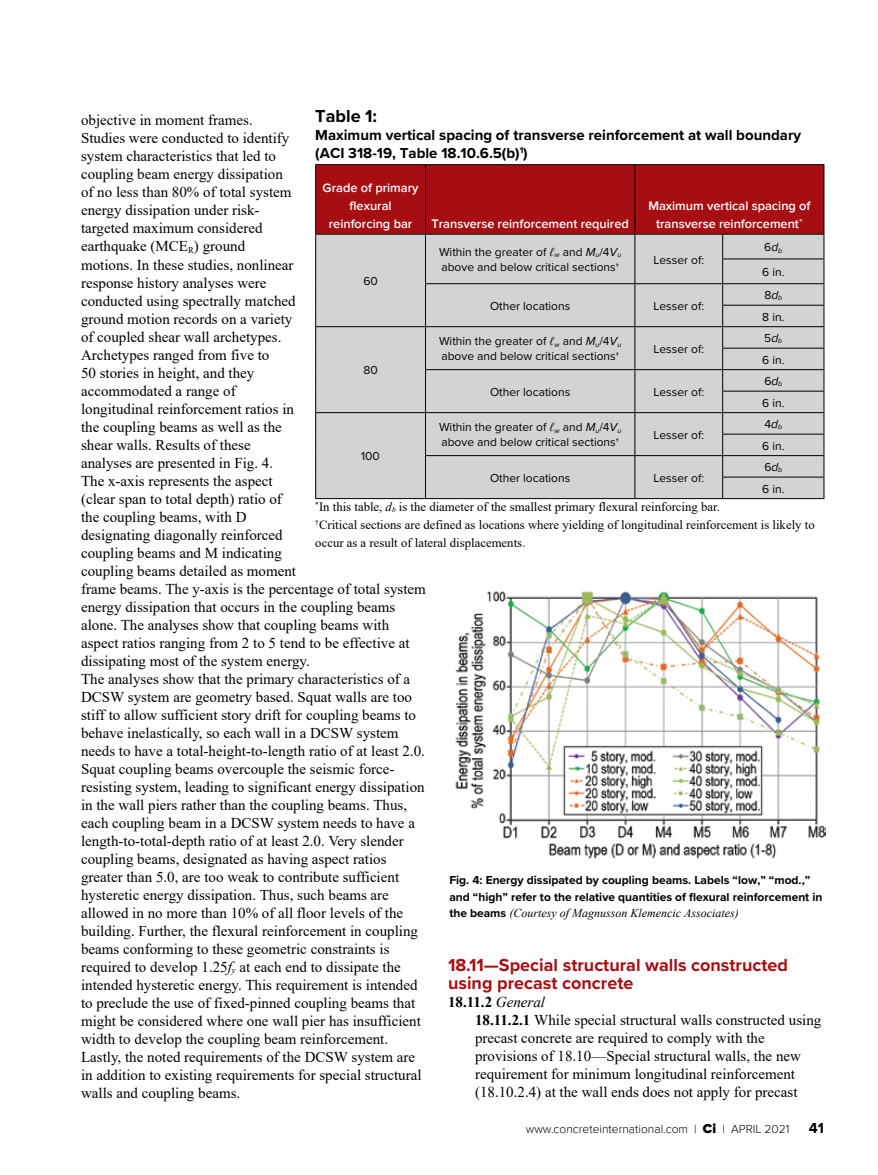
<style>
.page{position:relative;width:878px;height:1175px;background:#fff}
.page>*{position:absolute;margin:0;border:0;box-sizing:border-box;transform-origin:0 0}
.t1{font:700 18px/18px "Proxima Nova";color:#a70e13}
.t2{font:700 18px "Proxima Nova";color:#000}
.t3{font:15px/18px "Times New Roman";color:#000}
.t4{font:700 15px/18px "Proxima Nova";color:#000}
.t5{font:12.75px/18px "Times New Roman";color:#000}
.t6{font:600 12.75px/18px "Proxima Nova";color:#fff;text-align:center}
.t7{font:12px/21.5px "Proxima Nova";color:#000}
.t8{font:700 12px/16.5px "Proxima Nova";color:#000}
.t9{font:italic 12px "Times New Roman";color:#000}
.t10{font:300 12px "Proxima Nova";color:#000}
.s1{font-style:italic}
.s2{font-family:"Times New Roman";font-style:italic}
.s3{font-size:15px;color:#0563c1}
.s4{font-family:"Proxima Nova";font-weight:700;font-style:normal}
.s5{font-weight:700}
.s6{font-weight:900;font-size:13.5px}
</style>
<div class="page">
<img style="left:455px;top:591px;width:370px;height:268px">
<hr style="left:315px;top:164px;width:110px;height:1px;background:#000">
<hr style="left:425px;top:164px;width:210px;height:1px;background:#000">
<hr style="left:635px;top:164px;width:87px;height:1px;background:#000">
<hr style="left:722px;top:164px;width:102px;height:1px;background:#000">
<svg style="left:315px;top:165px;width:509px;height:333px;background:#c2a4a6"></svg>
<hr style="left:315px;top:498px;width:110px;height:1px;background:#000">
<hr style="left:425px;top:498px;width:210px;height:1px;background:#000">
<hr style="left:635px;top:498px;width:87px;height:1px;background:#000">
<hr style="left:722px;top:498px;width:102px;height:1px;background:#000">
<p class="t2" style="left:315px;top:103px;width:63px">Table 1:</p>
<p class="t4" style="left:315px;top:126px;width:487px">Maximum vertical spacing of transverse reinforcement at wall boundary (ACI 318-19, Table 18.10.6.5(b)<sup>1</sup>)</p>
<p class="t6" style="left:322px;top:179px;width:97px">Grade of primary flexural reinforcing bar</p>
<p class="t3" style="left:81px;top:111px;width:346px">objective in moment frames.<br>Studies were conducted to identify<br>system characteristics that led to<br>coupling beam energy dissipation<br>of no less than 80% of total system<br>energy dissipation under risk-<br>targeted maximum considered<br>earthquake (MCE<sub>R</sub>) ground<br>motions. In these studies, nonlinear<br>response history analyses were<br>conducted using spectrally matched<br>ground motion records on a variety<br>of coupled shear wall archetypes.<br>Archetypes ranged from five to<br>50 stories in height, and they<br>accommodated a range of<br>longitudinal reinforcement ratios in<br>the coupling beams as well as the<br>shear walls. Results of these<br>analyses are presented in Fig. 4.<br>The x-axis represents the aspect<br>(clear span to total depth) ratio of<br>the coupling beams, with D<br>designating diagonally reinforced<br>coupling beams and M indicating<br>coupling beams detailed as moment<br>frame beams. The y-axis is the percentage of total system energy dissipation that occurs in the coupling beams alone. The analyses show that coupling beams with aspect ratios ranging from 2 to 5 tend to be effective at dissipating most of the system energy.<br>The analyses show that the primary characteristics of a DCSW system are geometry based. Squat walls are too stiff to allow sufficient story drift for coupling beams to behave inelastically, so each wall in a DCSW system needs to have a total-height-to-length ratio of at least 2.0.<br>Squat coupling beams overcouple the seismic force&shy;resisting system, leading to significant energy dissipation in the wall piers rather than the coupling beams. Thus, each coupling beam in a DCSW system needs to have a length-to-total-depth ratio of at least 2.0. Very slender coupling beams, designated as having aspect ratios greater than 5.0, are too weak to contribute sufficient hysteretic energy dissipation. Thus, such beams are allowed in no more than 10% of all floor levels of the building. Further, the flexural reinforcement in coupling beams conforming to these geometric constraints is required to develop 1.25<span class="s1">f</span><sub>y</sub> at each end to dissipate the intended hysteretic energy. This requirement is intended to preclude the use of fixed-pinned coupling beams that might be considered where one wall pier has insufficient width to develop the coupling beam reinforcement.<br>Lastly, the noted requirements of the DCSW system are in addition to existing requirements for special structural walls and coupling beams.</p>
<p class="t6" style="left:648px;top:197px;width:163px">Maximum vertical spacing of transverse reinforcement<sup>*</sup></p>
<p class="t6" style="left:431px;top:215px;width:199px">Transverse reinforcement required</p>
<p class="t7" style="left:762px;top:234px;width:24px;line-height:24.8px">6<span class="s1">d</span><sub>b<br></sub>6 in.</p>
<p class="t7" style="left:439px;top:244px;width:184px;line-height:15px">Within the greater of <span class="s2">ℓ</span><sub>w</sub> and <span class="s1">M</span><sub>u</sub>/4<span class="s1">V</span><sub>u </sub>above and below critical sections†</p>
<p class="t7" style="left:653px;top:248px;width:52px">Lesser of:</p>
<p class="t7" style="left:363px;top:270px;width:16px">60</p>
<p class="t7" style="left:490px;top:295px;width:82px">Other locations</p>
<p class="t7" style="left:653px;top:295px;width:52px">Lesser of:</p>
<p class="t7" style="left:762px;top:284px;width:24px">8<span class="s1">d</span><sub>b<br></sub>8 in.</p>
<p class="t7" style="left:439px;top:333px;width:184px;line-height:15px">Within the greater of <span class="s2">ℓ</span><sub>w</sub> and <span class="s1">M</span><sub>u</sub>/4<span class="s1">V</span><sub>u </sub>above and below critical sections†</p>
<p class="t7" style="left:653px;top:338px;width:52px">Lesser of:</p>
<p class="t7" style="left:762px;top:327px;width:24px">5<span class="s1">d</span><sub>b<br></sub>6 in.</p>
<p class="t7" style="left:490px;top:380px;width:82px">Other locations</p>
<p class="t7" style="left:653px;top:380px;width:52px">Lesser of:</p>
<p class="t7" style="left:762px;top:370px;width:24px">6<span class="s1">d</span><sub>b<br></sub>6 in.</p>
<p class="t7" style="left:363px;top:359px;width:16px">80</p>
<p class="t7" style="left:439px;top:419px;width:184px;line-height:15px">Within the greater of <span class="s2">ℓ</span><sub>w</sub> and <span class="s1">M</span><sub>u</sub>/4<span class="s1">V</span><sub>u </sub>above and below critical sections†</p>
<p class="t7" style="left:653px;top:423px;width:52px">Lesser of:</p>
<p class="t7" style="left:762px;top:413px;width:24px">4<span class="s1">d</span><sub>b<br></sub>6 in.</p>
<p class="t7" style="left:490px;top:466px;width:82px">Other locations</p>
<p class="t7" style="left:653px;top:466px;width:52px">Lesser of:</p>
<p class="t7" style="left:762px;top:456px;width:24px">6<span class="s1">d</span><sub>b<br></sub>6 in.</p>
<p class="t5" style="left:315px;top:497px;width:501px"><sup>*</sup>In this table, <span class="s1">d</span><sub>b</sub> is the diameter of the smallest primary flexural reinforcing bar.<br><sup>†</sup>Critical sections are defined as locations where yielding of longitudinal reinforcement is likely to occur as a result of lateral displacements<span class="s3">.</span></p>
<p class="t7" style="left:361px;top:445px;width:20px">100</p>
<p class="t8" style="left:449px;top:871px;width:374px">Fig. 4: Energy dissipated by coupling beams. Labels “low,” “mod.,” and “high” refer to the relative quantities of flexural reinforcement in</p>
<p class="t9" style="left:449px;top:905px;width:291px"><span class="s4">the beams</span> (Courtesy of Magnusson Klemencic Associates)</p>
<p class="t1" style="left:448px;top:955px;width:341px">18.11—Special structural walls constructed using precast concrete</p>
<p class="t3" style="left:475px;top:992px;width:348px;text-indent:-27px"><span class="s5">18.11.2</span> <span class="s1">General<br></span><span class="s5">18.11.2.1</span> While special structural walls constructed using precast concrete are required to comply with the provisions of 18.10—Special structural walls, the new requirement for minimum longitudinal reinforcement (18.10.2.4) at the wall ends does not apply for precast</p>
<p class="t10" style="left:525px;top:1121px;width:265px">www.concreteinternational.com | <span class="s6">Ci</span> | APRIL 2021</p>
<p class="t4" style="left:808px;top:1118px;width:17px">41</p>
</div>
